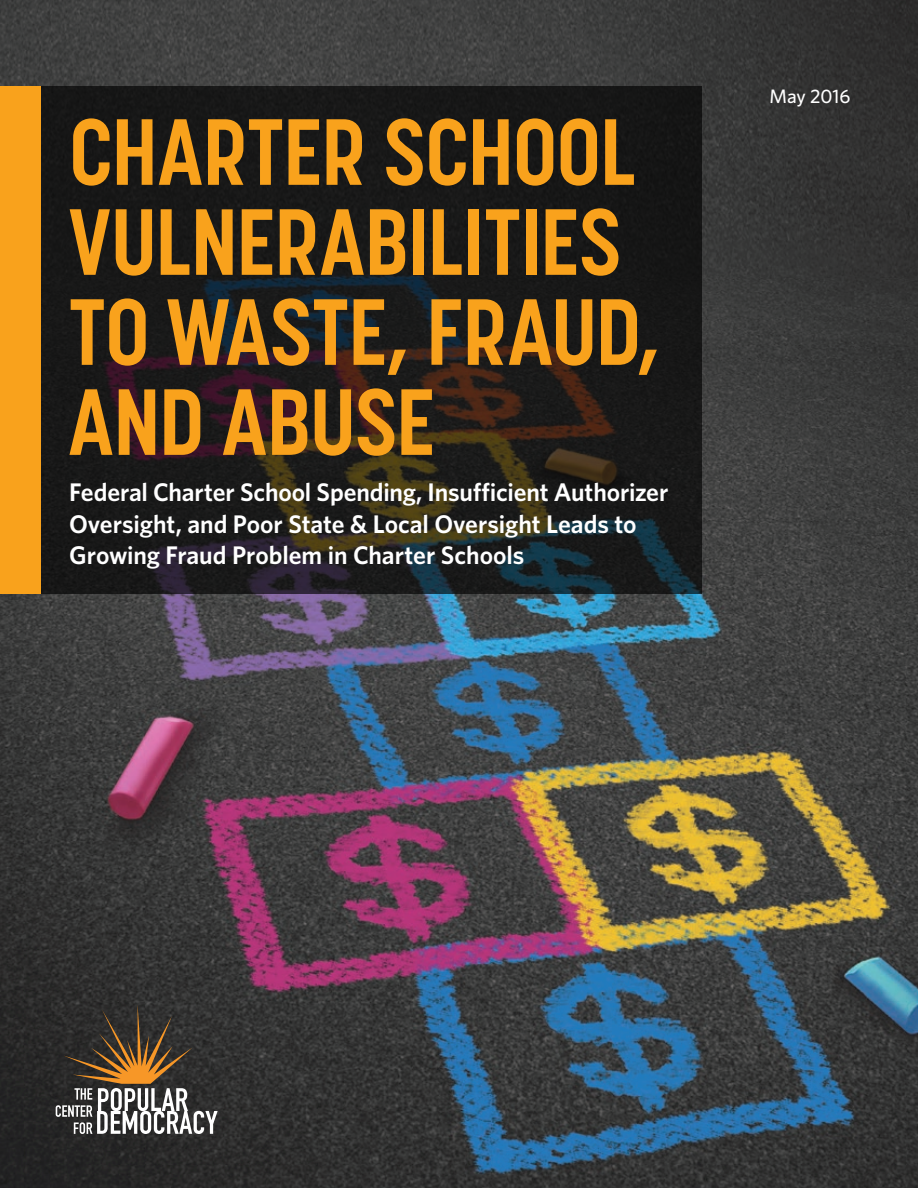
<style>
.page{position:relative;width:918px;height:1188px;background:#fff}
.page>*{position:absolute;margin:0;border:0;box-sizing:border-box;transform-origin:0 0}
.Exec_Summary_Lead-In{font:700 93px/90px "Korolev Condensed";letter-spacing:-.005em;color:#f9a21c}
.Exec_Summary_Lead-In-2{font:600 25.5px/31.5px "Whitney";letter-spacing:-.005em;color:#fff}
.Section_Head{font:500 19.5px "Whitney";letter-spacing:-.005em;color:#fff}
</style>
<div class="page">
<img style="left:0;top:0;width:918px;height:1188px">
<div style="left:762px;top:81px;width:97px;height:35px;background:#323232"></div>
<svg style="left:56px;top:1005px;width:162px;height:129px;background:#585047"></svg>
<svg style="left:40px;top:86px;width:662px;height:508px;background:#1d1b1a"></svg>
<div style="left:0;top:86px;width:40px;height:508px;background:#f9a21c"></div>
<p class="Exec_Summary_Lead-In" style="left:69px;top:107px;width:593px">CHARTER SCHOOL<br>VULNERABILITIES<br>TO WASTE, FRAUD,<br>AND ABUSE</p>
<p class="Exec_Summary_Lead-In-2" style="left:69px;top:476px;width:601px">Federal Charter School Spending, Insufficient Authorizer<br>Oversight, and Poor State &amp; Local Oversight Leads to<br>Growing Fraud Problem in Charter Schools</p>
<p class="Section_Head" style="left:770px;top:84px;width:82px">May 2016</p>
</div>
